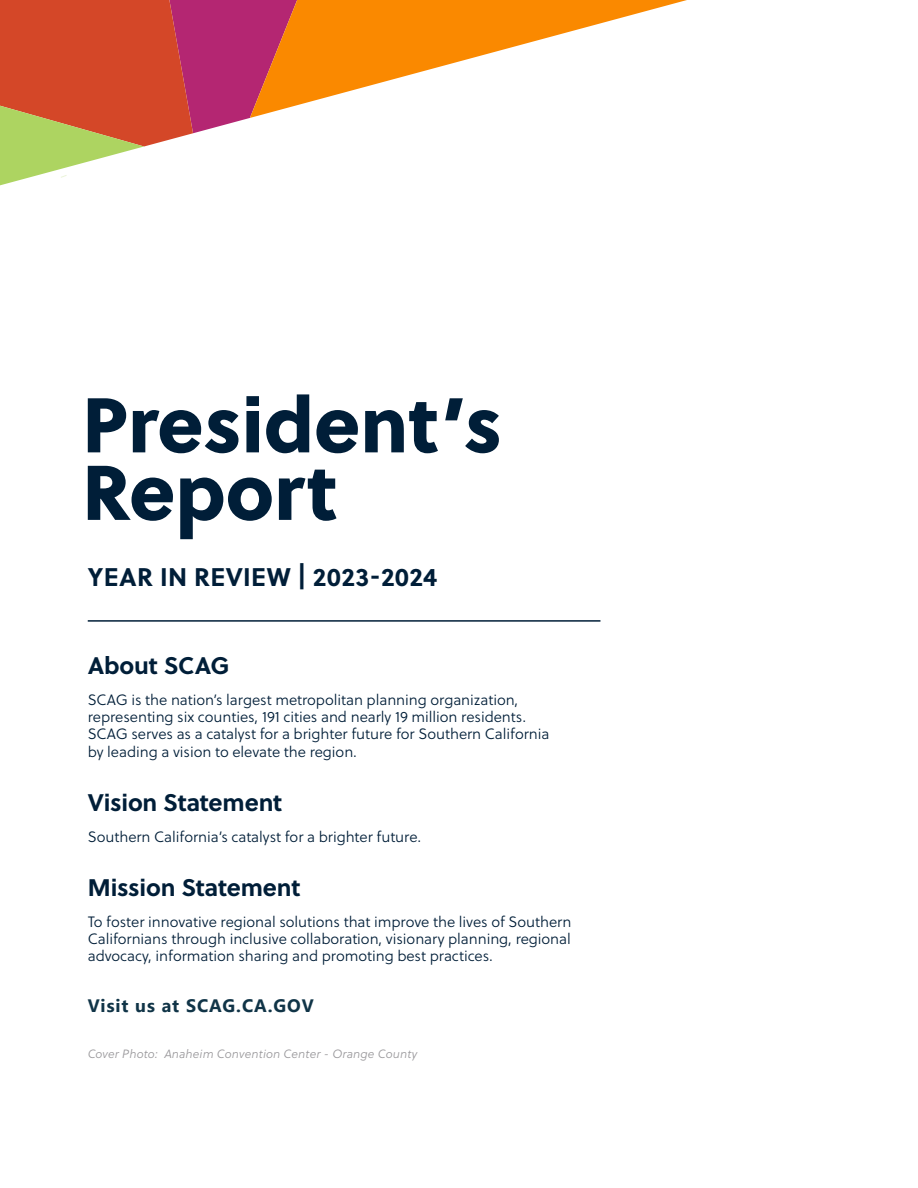
<style>
.page{position:relative;width:918px;height:1188px;background:#fff}
.page>*{position:absolute;margin:0;border:0;box-sizing:border-box;transform-origin:0 0}
.Inside_Cover-_Title{font:77.25px "Soleil Xb";color:#001e38}
.Inside_Cover-_Subtitle{font:700 25.5px "Soleil";letter-spacing:.015em;color:#001e38}
.Inside_Cover-_About_Header{font:700 24px "Soleil";letter-spacing:-.01em;color:#001e38}
.Back_Cover-_URL{font:700 18px "Segoe UI";letter-spacing:.05em;color:#103447}
.Inside_Cover-_About_Paragraph{font:15px/17.4px "Soleil Lt";letter-spacing:-.005em;color:#001e38}
.Photo_Caption__Left{font:italic 12px "Soleil Lt";letter-spacing:.01em;color:#99989b}
</style>
<div class="page">
<div style="left:193px;top:0;width:57px;height:134px;background:#b42672"></div>
<svg style="left:250px;top:0;width:437px;height:118px"></svg>
<svg style="left:0;top:0;width:193px;height:185px;background:#d27552"></svg>
<hr style="left:88px;top:620px;width:512px;height:2px;background:#001e38">
<p class="Inside_Cover-_Title" style="left:82px;top:364px;width:421px">President’s</p>
<p class="Inside_Cover-_Title" style="left:82px;top:431px;width:256px">Report</p>
<p class="Inside_Cover-_Subtitle" style="left:88px;top:558px;width:351px">YEAR IN REVIEW | 2023-2024</p>
<p class="Inside_Cover-_About_Header" style="left:88px;top:647px;width:143px">About SCAG</p>
<p class="Inside_Cover-_About_Paragraph" style="left:88px;top:691px;width:463px">SCAG is the nation’s largest metropolitan planning organization, representing six counties, 191 cities and nearly 19 million residents.<br>SCAG serves as a catalyst for a brighter future for Southern California by leading a vision to elevate the region.</p>
<p class="Inside_Cover-_About_Header" style="left:88px;top:784px;width:196px">Vision Statement</p>
<p class="Inside_Cover-_About_Paragraph" style="left:88px;top:828px;width:335px">Southern California’s catalyst for a brighter future.</p>
<p class="Inside_Cover-_About_Header" style="left:88px;top:869px;width:214px">Mission Statement</p>
<p class="Inside_Cover-_About_Paragraph" style="left:88px;top:913px;width:485px;text-align:justify">To foster innovative regional solutions that improve the lives of Southern Californians through inclusive collaboration, visionary planning, regional advocacy, information sharing and promoting best practices.</p>
<p class="Back_Cover-_URL" style="left:88px;top:988px;width:228px">Visit us at SCAG.CA.GOV</p>
<p class="Photo_Caption__Left" style="left:88px;top:1045px;width:331px">Cover Photo: Anaheim Convention Center - Orange County</p>
</div>
